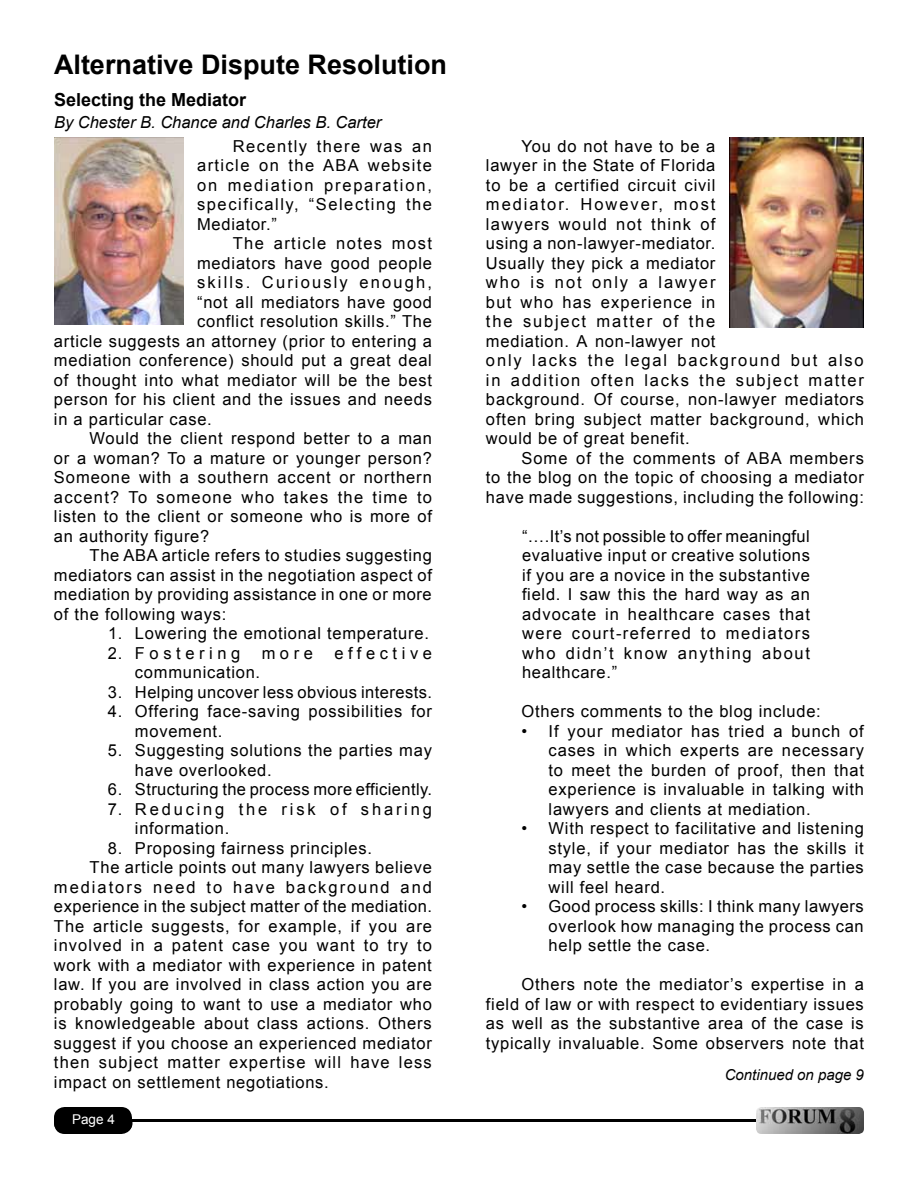
<style>
.page{position:relative;width:918px;height:1188px;background:#fff}
.page>*{position:absolute;margin:0;border:0;box-sizing:border-box;transform-origin:0 0}
.t1{font:700 27px "Arial";color:#000}
.t2{font:700 18px "Arial";color:#000}
.t3{font:16.5px/19.5px "Arial";letter-spacing:.045em;color:#000;text-align:justify}
.t4{font:16.5px "Arial";letter-spacing:.025em;color:#000}
.t5{font:16.5px/19.5px "Arial";letter-spacing:.17em;color:#000}
.t6{font:16.5px "Arial";letter-spacing:.07em;color:#000}
.t7{font:italic 16.5px "Arial";color:#000}
.t8{font:16.5px "Arial";letter-spacing:.065em;color:#000}
.t9{font:16.5px "Arial";letter-spacing:.075em;color:#000}
.t10{font:16.5px "Arial";letter-spacing:.12em;color:#000}
.t11{font:16.5px "Arial";letter-spacing:.13em;color:#000}
.t12{font:16.5px "Arial";letter-spacing:.275em;color:#000}
.t13{font:16.5px "Arial";letter-spacing:.085em;color:#000}
.t14{font:italic 15px "Arial";color:#000}
.t15{font:13.5px "Arial";color:#fff}
</style>
<div class="page">
<hr style="left:81px;top:1119px;width:736px;height:3px;background:#000">
<div style="left:54px;top:1107px;width:78px;height:27px;background:#000;border-radius:11px"></div>
<div style="left:54px;top:1114px;width:79px;height:18px;background:#000;border-radius:9px"></div>
<img style="left:756px;top:1107px;width:108px;height:27px">
<img style="left:54px;top:138px;width:130px;height:186px">
<img style="left:729px;top:138px;width:135px;height:189px">
<h1 class="t1" style="left:54px;top:46px;width:395px">Alternative Dispute Resolution</h1>
<p class="t2" style="left:54px;top:88px;width:194px">Selecting the Mediator</p>
<p class="t7" style="left:54px;top:112px;width:329px">By Chester B. Chance and Charles B. Carter</p>
<p class="t3" style="left:197px;top:136px;width:236px;text-indent:36px">Recently there was an article on the ABA website on mediation preparation, specifically, “Selecting the Mediator.”</p>
<p class="t13" style="left:233px;top:232px;width:201px">The article notes most</p>
<p class="t3" style="left:197px;top:253px;width:236px">mediators have good people</p>
<p class="t11" style="left:197px;top:271px;width:236px">skills. Curiously enough,</p>
<p class="t3" style="left:197px;top:292px;width:236px">“not all mediators have good</p>
<p class="t3" style="left:197px;top:312px;width:236px">conflict resolution skills.” The</p>
<p class="t3" style="left:54px;top:331px;width:379px">article suggests an attorney (prior to entering a</p>
<p class="t3" style="left:54px;top:351px;width:379px">mediation conference) should put a great deal</p>
<p class="t3" style="left:54px;top:370px;width:379px">of thought into what mediator will be the best</p>
<p class="t3" style="left:54px;top:390px;width:379px">person for his client and the issues and needs</p>
<p class="t3" style="left:54px;top:409px;width:159px">in a particular case.</p>
<p class="t3" style="left:90px;top:429px;width:344px">Would the client respond better to a man</p>
<p class="t3" style="left:54px;top:448px;width:379px">or a woman? To a mature or younger person?</p>
<p class="t3" style="left:54px;top:468px;width:379px">Someone with a southern accent or northern</p>
<p class="t9" style="left:54px;top:486px;width:380px">accent? To someone who takes the time to</p>
<p class="t3" style="left:54px;top:507px;width:379px">listen to the client or someone who is more of</p>
<p class="t3" style="left:54px;top:526px;width:157px">an authority figure?</p>
<p class="t3" style="left:90px;top:546px;width:344px">The ABA article refers to studies suggesting</p>
<p class="t3" style="left:54px;top:565px;width:380px">mediators can assist in the negotiation aspect of</p>
<p class="t3" style="left:54px;top:585px;width:379px">mediation by providing assistance in one or more</p>
<p class="t3" style="left:54px;top:604px;width:174px">of the following ways:</p>
<p class="t3" style="left:108px;top:624px;width:322px">1. Lowering the emotional temperature.</p>
<p class="t12" style="left:108px;top:642px;width:134px">2. Fostering</p>
<p class="t3" style="left:262px;top:643px;width:53px">more</p>
<p class="t12" style="left:334px;top:642px;width:99px">effective</p>
<p class="t3" style="left:135px;top:663px;width:127px">communication.</p>
<p class="t4" style="left:108px;top:681px;width:326px">3. Helping uncover less obvious interests.</p>
<p class="t3" style="left:135px;top:702px;width:298px;text-indent:-27px">4. Offering face-saving possibilities for movement.</p>
<p class="t3" style="left:135px;top:741px;width:298px;text-indent:-27px">5. Suggesting solutions the parties may have overlooked.</p>
<p class="t4" style="left:108px;top:779px;width:326px">6. Structuring the process more efficiently.</p>
<p class="t5" style="left:135px;top:799px;width:298px;text-indent:-27px">7. Reducing the risk of sharing information.</p>
<p class="t3" style="left:108px;top:838px;width:266px">8. Proposing fairness principles.</p>
<p class="t3" style="left:90px;top:858px;width:344px">The article points out many lawyers believe</p>
<p class="t10" style="left:54px;top:876px;width:380px">mediators need to have background and</p>
<p class="t3" style="left:54px;top:897px;width:380px">experience in the subject matter of the mediation.</p>
<p class="t3" style="left:54px;top:916px;width:380px">The article suggests, for example, if you are</p>
<p class="t8" style="left:54px;top:935px;width:379px">involved in a patent case you want to try to</p>
<p class="t3" style="left:54px;top:955px;width:379px">work with a mediator with experience in patent</p>
<p class="t3" style="left:54px;top:975px;width:379px">law. If you are involved in class action you are</p>
<p class="t3" style="left:54px;top:994px;width:379px">probably going to want to use a mediator who</p>
<p class="t3" style="left:54px;top:1014px;width:379px">is knowledgeable about class actions. Others</p>
<p class="t3" style="left:54px;top:1033px;width:379px">suggest if you choose an experienced mediator</p>
<p class="t6" style="left:54px;top:1052px;width:379px">then subject matter expertise will have less</p>
<p class="t3" style="left:54px;top:1072px;width:276px">impact on settlement negotiations.</p>
<p class="t15" style="left:72px;top:1110px;width:44px">Page 4</p>
<p class="t3" style="left:486px;top:136px;width:380px;text-align:left;text-indent:36px">You do not have to be a<br>lawyer in the State of Florida<br>to be a certified circuit civil<br>mediator. However, most<br>lawyers would not think of<br>using a non-lawyer-mediator.<br>Usually they pick a mediator<br>who is not only a lawyer<br>but who has experience in<br>the subject matter of the<br>mediation. A non-lawyer not<br>only lacks the legal background but also in addition often lacks the subject matter background. Of course, non-lawyer mediators often bring subject matter background, which would be of great benefit.</p>
<p class="t3" style="left:486px;top:448px;width:379px;text-indent:36px">Some of the comments of ABA members to the blog on the topic of choosing a mediator have made suggestions, including the following:</p>
<p class="t3" style="left:522px;top:526px;width:290px">“….It’s not possible to offer meaningful evaluative input or creative solutions if you are a novice in the substantive field. I saw this the hard way as an advocate in healthcare cases that were court-referred to mediators who didn’t know anything about healthcare.”</p>
<p class="t3" style="left:522px;top:702px;width:301px">Others comments to the blog include:</p>
<p class="t3" style="left:549px;top:721px;width:317px;text-indent:-27px">• If your mediator has tried a bunch of cases in which experts are necessary to meet the burden of proof, then that experience is invaluable in talking with lawyers and clients at mediation.</p>
<p class="t3" style="left:549px;top:819px;width:317px;text-indent:-27px">• With respect to facilitative and listening style, if your mediator has the skills it may settle the case because the parties will feel heard.</p>
<p class="t3" style="left:549px;top:897px;width:317px;text-indent:-27px">• Good process skills: I think many lawyers overlook how managing the process can help settle the case.</p>
<p class="t3" style="left:486px;top:975px;width:379px;text-indent:36px">Others note the mediator’s expertise in a field of law or with respect to evidentiary issues as well as the substantive area of the case is typically invaluable. Some observers note that</p>
<p class="t14" style="left:725px;top:1065px;width:141px">Continued on page 9</p>
</div>
